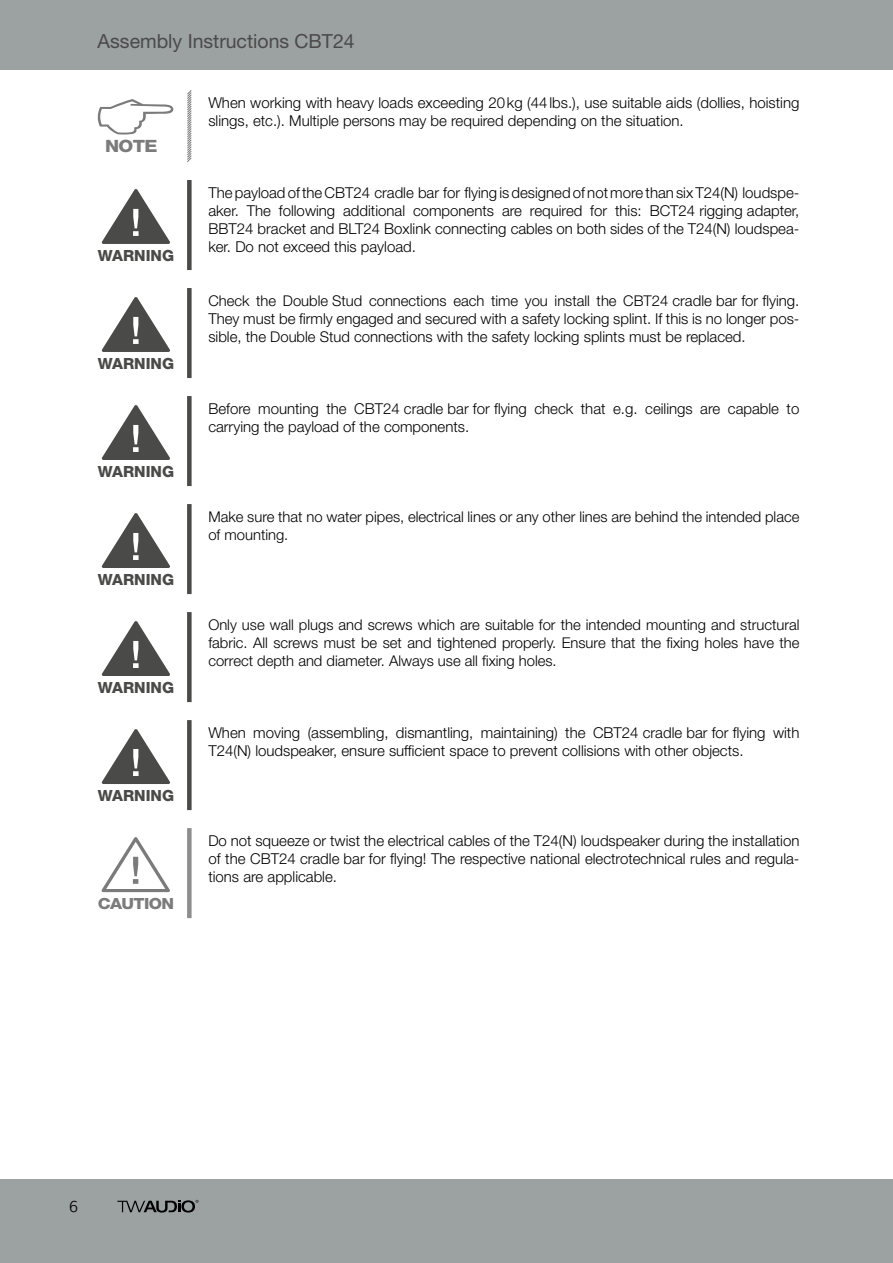
<style>
.page{position:relative;width:893px;height:1263px;background:#fff}
.page>*{position:absolute;margin:0;border:0;box-sizing:border-box;transform-origin:0 0}
.t1{font:19.5px "Helvetica Neue LT Std";color:#4a4a49}
.t2{font:800 16.95px "Helvetica Neue LT Std";color:#7c7b7b;scale:1.12 1}
.t3{font:300 16.5px "Lexia";color:#000}
.t4{font:800 15.45px "Helvetica Neue LT Std";color:#4a4a49}
.t5{font:800 15.45px "Helvetica Neue LT Std";letter-spacing:-.035em;color:#7c7b7b;scale:1.11 1}
.t6{font:300 15px/18px "Helvetica Neue LT Std";color:#000}
.t7{font:300 14.85px/18px "Helvetica Neue LT Std";color:#000}
.s1{font-size:15px}
.s2{font-size:14.85px}
</style>
<div class="page">
<div style="left:0;top:0;width:893px;height:69px;background:#9ca1a2"></div>
<div style="left:0;top:1179px;width:893px;height:84px;background:#9ca1a2"></div>
<svg style="left:117px;top:1200px;width:81px;height:12px"></svg>
<div style="left:187px;top:180px;width:5px;height:90px;background:#4a4a49"></div>
<svg style="left:102px;top:189px;width:68px;height:55px"></svg>
<div style="left:187px;top:720px;width:5px;height:90px;background:#4a4a49"></div>
<svg style="left:102px;top:729px;width:68px;height:55px"></svg>
<svg style="left:101px;top:837px;width:69px;height:55px"></svg>
<div style="left:187px;top:828px;width:5px;height:90px;background:#8d8d8d"></div>
<div style="left:187px;top:396px;width:5px;height:90px;background:#4a4a49"></div>
<svg style="left:102px;top:405px;width:68px;height:55px"></svg>
<div style="left:187px;top:504px;width:5px;height:90px;background:#4a4a49"></div>
<svg style="left:102px;top:513px;width:68px;height:55px"></svg>
<div style="left:187px;top:612px;width:5px;height:90px;background:#4a4a49"></div>
<svg style="left:102px;top:621px;width:68px;height:55px"></svg>
<div style="left:187px;top:288px;width:5px;height:90px;background:#4a4a49"></div>
<svg style="left:187px;top:90px;width:5px;height:72px"></svg>
<svg style="left:98px;top:99px;width:75px;height:35px"></svg>
<svg style="left:102px;top:297px;width:68px;height:55px"></svg>
<h1 class="t1" style="left:98px;top:29px;width:259px">Assembly Instructions CBT24</h1>
<p class="t2" style="left:105px;top:136px;width:48px">NOTE</p>
<p class="t4" style="left:98px;top:246px;width:78px">WARNING</p>
<p class="t4" style="left:98px;top:354px;width:78px">WARNING</p>
<p class="t4" style="left:98px;top:462px;width:78px">WARNING</p>
<p class="t4" style="left:98px;top:570px;width:78px">WARNING</p>
<p class="t4" style="left:98px;top:678px;width:78px">WARNING</p>
<p class="t4" style="left:98px;top:786px;width:78px">WARNING</p>
<p class="t5" style="left:98px;top:894px;width:70px">CAUTION</p>
<p class="t6" style="left:208px;top:93px;width:593px">When working with heavy loads exceeding 20kg (44lbs.), use suitable aids (dollies, hoisting slings, etc.). Multiple persons may be required depending on the situation.</p>
<p class="t6" style="left:208px;top:183px;width:593px;text-align:justify">The payload of the CBT24 cradle bar for flying is designed of not more than six T24(N) loudspe&shy;aker. The following additional components are required for this: BCT24 rigging adapter, BBT24 bracket and BLT24 Boxlink connecting cables on both sides of the T24(N) loudspea&shy;ker. Do not exceed this payload.</p>
<p class="t7" style="left:208px;top:291px;width:593px">Check the Double Stud connections each time you install the CBT24 <span class="s1">cradle bar for flying.</span></p>
<p class="t6" style="left:208px;top:309px;width:593px">They must be firmly engaged and secured with a safety locking splint. If this is no longer pos&shy;sible, the <span class="s2">Double Stud</span> connections with the safety locking splints must be replaced.</p>
<p class="t6" style="left:208px;top:399px;width:593px">Before mounting the CBT24 cradle bar for flying check that e.g. ceilings are capable to carrying the payload of the components.</p>
<p class="t7" style="left:208px;top:507px;width:592px">Make sure that no water pipes, electrical lines or any other lines are behind the intended place of mounting.</p>
<p class="t7" style="left:208px;top:615px;width:593px;text-align:justify">Only use wall plugs and screws which are suitable for the intended mounting and structural fabric. All screws must be set and tightened properly. Ensure that the fixing holes have the correct depth and diameter. Always use all fixing holes.</p>
<p class="t6" style="left:208px;top:723px;width:593px">When moving (assembling, dismantling, maintaining) the CBT24 cradle bar for flying with<br>T24(N) loudspeaker, ensure sufficient space to prevent collisions with other objects.</p>
<p class="t6" style="left:208px;top:831px;width:593px;text-align:justify">Do not squeeze or twist the electrical cables of the T24(N) loudspeaker during the installation of the CBT24 cradle bar for flying! The respective national electrotechnical rules and regula&shy;tions are applicable.</p>
<p class="t3" style="left:69px;top:1196px;width:10px">6</p>
</div>
